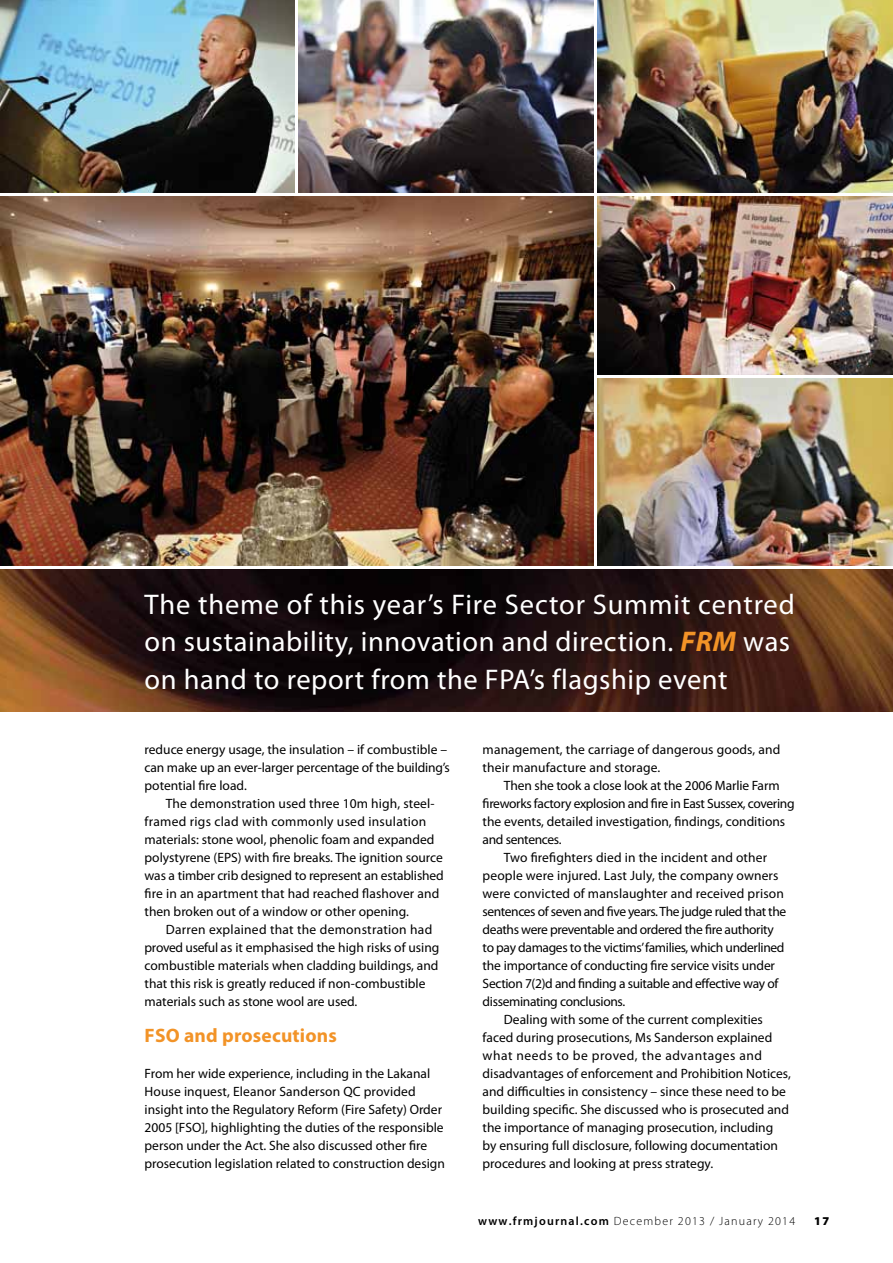
<style>
.page{position:relative;width:893px;height:1263px;background:#fff}
.page>*{position:absolute;margin:0;border:0;box-sizing:border-box;transform-origin:0 0}
.t1{font:28.5px/37.5px "Myriad Pro";letter-spacing:.02em;color:#fff}
.t2{font:700 19.5px "Myriad Pro";letter-spacing:.01em;color:#f29327}
.t3{font:13.5px/18px "Myriad Pro";color:#000}
.t4{font:13.5px "Myriad Pro";letter-spacing:-.025em;color:#000}
.t5{font:13.5px "Myriad Pro";letter-spacing:-.03em;color:#000}
.t6{font:13.5px "Myriad Pro";letter-spacing:.04em;color:#000}
.t7{font:300 12px "Myriad Pro";letter-spacing:.1em;color:#000}
.t8{font:900 12px "Myriad Pro";color:#000}
.s1{font-weight:700;font-style:italic;color:#f29327}
.s2{font-weight:600}
</style>
<div class="page">
<img style="left:0;top:569px;width:893px;height:143px">
<img style="left:0;top:196px;width:593px;height:369px">
<img style="left:299px;top:0;width:294px;height:192px">
<img style="left:0;top:0;width:295px;height:192px">
<img style="left:598px;top:0;width:295px;height:192px">
<img style="left:598px;top:196px;width:295px;height:179px">
<img style="left:598px;top:379px;width:295px;height:186px">
<h1 class="t1" style="left:145px;top:585px;width:652px">The theme of this year’s Fire Sector Summit centred on sustainability, innovation and direction. <span class="s1">FRM</span> was on hand to report from the FPA’s flagship event</h1>
<p class="t3" style="left:145px;top:741px;width:307px">reduce energy usage, the insulation – if combustible – can make up an ever-larger percentage of the building’s potential fire load.</p>
<p class="t3" style="left:145px;top:795px;width:301px;text-indent:21px">The demonstration used three 10m high, steel&shy;framed rigs clad with commonly used insulation materials: stone wool, phenolic foam and expanded polystyrene (EPS) with fire breaks. The ignition source was a timber crib designed to represent an established fire in an apartment that had reached flashover and then broken out of a window or other opening.</p>
<p class="t3" style="left:145px;top:921px;width:296px;text-indent:21px">Darren explained that the demonstration had proved useful as it emphasised the high risks of using combustible materials when cladding buildings, and that this risk is greatly reduced if non-combustible materials such as stone wool are used.</p>
<h2 class="t2" style="left:145px;top:1023px;width:194px">FSO and prosecutions</h2>
<p class="t3" style="left:145px;top:1065px;width:302px">From her wide experience, including in the Lakanal House inquest, Eleanor Sanderson QC provided insight into the Regulatory Reform (Fire Safety) Order 2005 [FSO], highlighting the duties of the responsible person under the Act. She also discussed other fire prosecution legislation related to construction design</p>
<p class="t3" style="left:483px;top:741px;width:299px">management, the carriage of dangerous goods, and their manufacture and storage.</p>
<p class="t3" style="left:504px;top:777px;width:277px">Then she took a close look at the 2006 Marlie Farm</p>
<p class="t4" style="left:483px;top:795px;width:313px">fireworks factory explosion and fire in East Sussex, covering</p>
<p class="t3" style="left:483px;top:813px;width:304px">the events, detailed investigation, findings, conditions</p>
<p class="t4" style="left:483px;top:831px;width:81px">and sentences.</p>
<p class="t3" style="left:504px;top:849px;width:265px">Two firefighters died in the incident and other</p>
<p class="t3" style="left:483px;top:867px;width:297px">people were injured. Last July, the company owners</p>
<p class="t3" style="left:483px;top:884px;width:303px">were convicted of manslaughter and received prison</p>
<p class="t5" style="left:483px;top:903px;width:305px">sentences of seven and five years. The judge ruled that the</p>
<p class="t4" style="left:483px;top:921px;width:293px">deaths were preventable and ordered the fire authority</p>
<p class="t4" style="left:483px;top:939px;width:303px">to pay damages to the victims’ families, which underlined</p>
<p class="t3" style="left:483px;top:956px;width:294px">the importance of conducting fire service visits under</p>
<p class="t4" style="left:483px;top:975px;width:297px">Section 7(2)d and finding a suitable and effective way of</p>
<p class="t4" style="left:483px;top:993px;width:144px">disseminating conclusions.</p>
<p class="t3" style="left:504px;top:1010px;width:261px">Dealing with some of the current complexities</p>
<p class="t3" style="left:483px;top:1028px;width:291px">faced during prosecutions, Ms Sanderson explained</p>
<p class="t6" style="left:483px;top:1047px;width:281px">what needs to be proved, the advantages and</p>
<p class="t3" style="left:483px;top:1064px;width:310px">disadvantages of enforcement and Prohibition Notices,</p>
<p class="t3" style="left:483px;top:1082px;width:305px">and difficulties in consistency – since these need to be</p>
<p class="t3" style="left:483px;top:1100px;width:308px">building specific. She discussed who is prosecuted and</p>
<p class="t3" style="left:483px;top:1118px;width:292px">the importance of managing prosecution, including</p>
<p class="t3" style="left:483px;top:1136px;width:297px">by ensuring full disclosure, following documentation</p>
<p class="t3" style="left:483px;top:1154px;width:232px">procedures and looking at press strategy.</p>
<p class="t7" style="left:478px;top:1214px;width:319px"><span class="s2">www.frmjournal.com</span> December 2013 / January 2014</p>
<p class="t8" style="left:814px;top:1214px;width:16px">17</p>
</div>
